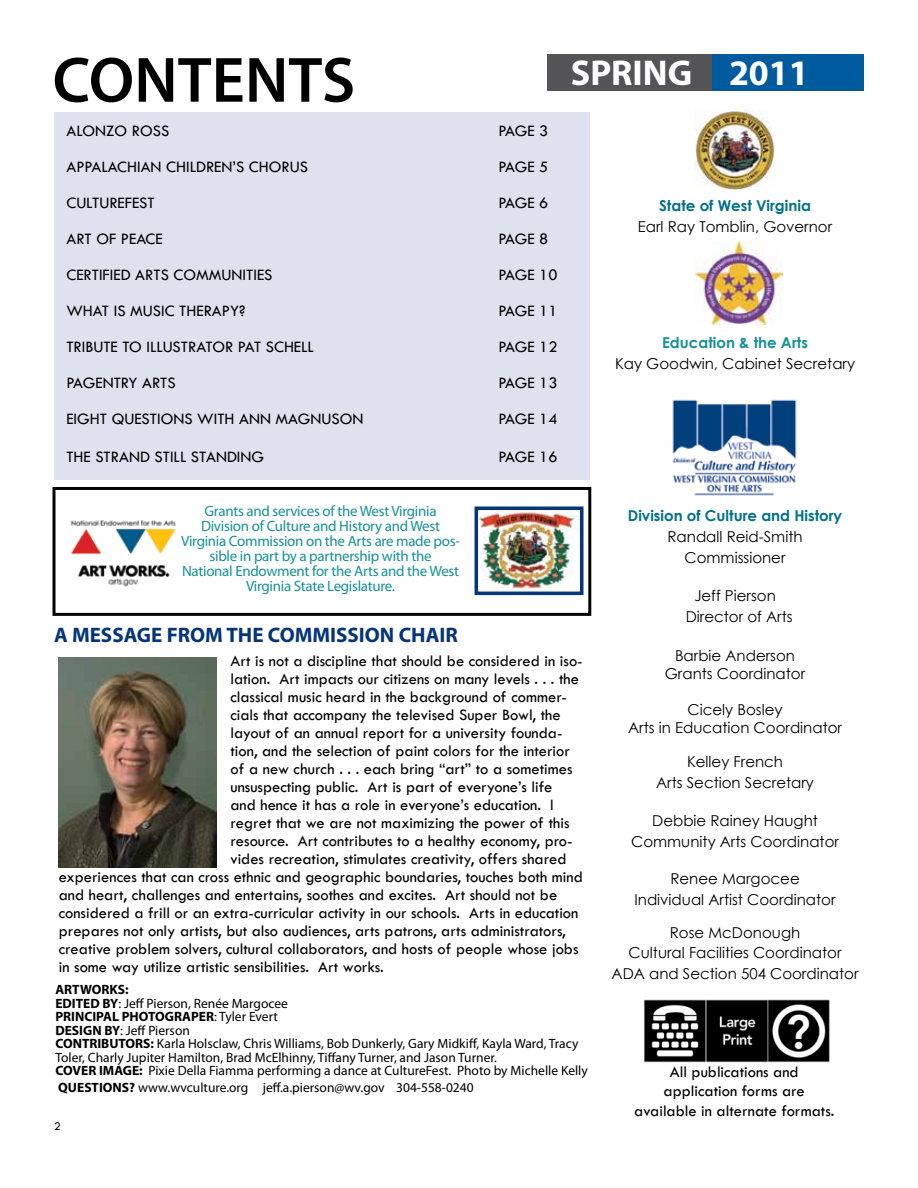
<style>
.page{position:relative;width:918px;height:1188px;background:#fff}
.page>*{position:absolute;margin:0;border:0;box-sizing:border-box;transform-origin:0 0}
.t1{font:600 64.5px "Myriad Pro";color:#000}
.t2{font:700 36px "Myriad Pro";color:#fff}
.t3{font:700 21px "Myriad Pro";color:#06357a}
.t4{font:16.5px/19.5px "Tw Cen";color:#000;text-align:center}
.t5{font:15.15px "Century Gothic";color:#000}
.t6{font:15px/21px "Century Gothic";color:#000;text-align:center}
.t7{font:15px/15px "Myriad Pro";letter-spacing:-.02em;color:#179195;text-align:center}
.t8{font:700 15px "Century Gothic";color:#007189}
.t9{font:700 15px "Century Gothic";color:#179195}
.t10{font:13.5px/13.5px "Myriad Pro";color:#000}
.t11{font:12px "Tw Cen";color:#000}
.s1{font-weight:700}
</style>
<div class="page">
<img style="left:694px;top:110px;width:82px;height:79px">
<div style="left:606px;top:54px;width:258px;height:37px;background:#005b9e"></div>
<div style="left:548px;top:54px;width:164px;height:37px;background:#545456"></div>
<img style="left:696px;top:242px;width:86px;height:82px">
<img style="left:672px;top:399px;width:125px;height:97px">
<img style="left:70px;top:520px;width:106px;height:67px">
<img style="left:59px;top:658px;width:158px;height:210px">
<div style="left:54px;top:112px;width:536px;height:367px;background:#dee2ee"></div>
<img style="left:644px;top:999px;width:186px;height:63px">
<div style="left:52px;top:487px;width:539px;height:129px;border:3px solid #000"></div>
<img style="left:480px;top:511px;width:99px;height:79px">
<div style="left:475px;top:506px;width:109px;height:89px;border:4px solid #06357a"></div>
<h1 class="t1" style="left:52px;top:39px;width:304px">CONTENTS</h1>
<h2 class="t2" style="left:571px;top:49px;width:239px">SPRING 2011</h2>
<p class="t4" style="left:66px;top:121px;width:104px">ALONZO ROSS</p>
<p class="t4" style="left:498px;top:121px;width:52px">PAGE 3</p>
<p class="t4" style="left:66px;top:157px;width:243px">APPALACHIAN CHILDREN’S CHORUS</p>
<p class="t4" style="left:498px;top:157px;width:52px">PAGE 5</p>
<p class="t4" style="left:66px;top:193px;width:90px">CULTUREFEST</p>
<p class="t4" style="left:498px;top:193px;width:52px">PAGE 6</p>
<p class="t4" style="left:66px;top:229px;width:98px">ART OF PEACE</p>
<p class="t4" style="left:498px;top:229px;width:52px">PAGE 8</p>
<p class="t4" style="left:66px;top:265px;width:208px">CERTIFIED ARTS COMMUNITIES</p>
<p class="t4" style="left:498px;top:265px;width:61px">PAGE 10</p>
<p class="t4" style="left:66px;top:301px;width:181px">WHAT IS MUSIC THERAPY?</p>
<p class="t4" style="left:498px;top:301px;width:61px">PAGE 11</p>
<p class="t4" style="left:66px;top:337px;width:249px">TRIBUTE TO ILLUSTRATOR PAT SCHELL</p>
<p class="t4" style="left:498px;top:337px;width:61px">PAGE 12</p>
<p class="t4" style="left:66px;top:373px;width:111px">PAGENTRY ARTS</p>
<p class="t4" style="left:498px;top:373px;width:61px">PAGE 13</p>
<p class="t4" style="left:66px;top:409px;width:299px">EIGHT QUESTIONS WITH ANN MAGNUSON</p>
<p class="t4" style="left:498px;top:409px;width:61px">PAGE 14</p>
<p class="t4" style="left:66px;top:447px;width:199px">THE STRAND STILL STANDING</p>
<p class="t4" style="left:498px;top:447px;width:61px">PAGE 16</p>
<p class="t7" style="left:181px;top:503px;width:280px">Grants and services of the West Virginia Division of Culture and History and West Virginia Commission on the Arts are made pos&shy;sible in part by a partnership with the<br>National Endowment for the Arts and the West Virginia State Legislature.</p>
<p class="t3" style="left:54px;top:622px;width:405px">A MESSAGE FROM THE COMMISSION CHAIR</p>
<p class="t4" style="left:230px;top:651px;width:354px">Art is not a discipline that should be considered in iso-</p>
<p class="t4" style="left:230px;top:669px;width:350px">lation. Art impacts our citizens on many levels . . . the</p>
<p class="t4" style="left:230px;top:687px;width:338px">classical music heard in the background of commer-</p>
<p class="t4" style="left:230px;top:705px;width:332px">cials that accompany the televised Super Bowl, the</p>
<p class="t4" style="left:230px;top:723px;width:334px">layout of an annual report for a university founda-</p>
<p class="t4" style="left:230px;top:741px;width:341px">tion, and the selection of paint colors for the interior</p>
<p class="t4" style="left:230px;top:759px;width:344px">of a new church . . . each bring “art” to a sometimes</p>
<p class="t4" style="left:230px;top:777px;width:324px">unsuspecting public. Art is part of everyone’s life</p>
<p class="t4" style="left:230px;top:795px;width:325px">and hence it has a role in everyone’s education. I</p>
<p class="t4" style="left:230px;top:813px;width:341px">regret that we are not maximizing the power of this</p>
<p class="t4" style="left:230px;top:831px;width:344px">resource. Art contributes to a healthy economy, pro-</p>
<p class="t4" style="left:230px;top:849px;width:338px">vides recreation, stimulates creativity, offers shared</p>
<p class="t4" style="left:59px;top:867px;width:526px">experiences that can cross ethnic and geographic boundaries, touches both mind</p>
<p class="t4" style="left:59px;top:885px;width:500px">and heart, challenges and entertains, soothes and excites. Art should not be</p>
<p class="t4" style="left:59px;top:903px;width:521px">considered a frill or an extra-curricular activity in our schools. Arts in education</p>
<p class="t4" style="left:59px;top:921px;width:509px">prepares not only artists, but also audiences, arts patrons, arts administrators,</p>
<p class="t4" style="left:59px;top:939px;width:521px">creative problem solvers, cultural collaborators, and hosts of people whose jobs</p>
<p class="t4" style="left:59px;top:957px;width:327px">in some way utilize artistic sensibilities. Art works.</p>
<p class="t10" style="left:55px;top:983px;width:534px"><span class="s1">ARTWORKS:<br>EDITED BY</span>: Jeff Pierson, Renée Margocee<br><span class="s1">PRINCIPAL PHOTOGRAPER</span>: Tyler Evert<br><span class="s1">DESIGN BY</span>: Jeff Pierson<br><span class="s1">CONTRIBUTORS:</span> Karla Holsclaw, Chris Williams, Bob Dunkerly, Gary Midkiff, Kayla Ward, Tracy Toler, Charly Jupiter Hamilton, Brad McElhinny, Tiffany Turner, and Jason Turner.<br><span class="s1">COVER IMAGE:</span> Pixie Della Fiamma performing a dance at CultureFest. Photo by Michelle Kelly</p>
<p class="t10" style="left:58px;top:1080px;width:417px"><span class="s1">QUESTIONS?</span> www.wvculture.org jeff.a.pierson@wv.gov 304-558-0240</p>
<p class="t11" style="left:54px;top:1119px;width:8px">2</p>
<p class="t8" style="left:659px;top:194px;width:153px">State of West Virginia</p>
<p class="t6" style="left:638px;top:216px;width:196px">Earl Ray Tomblin, Governor</p>
<p class="t9" style="left:662px;top:331px;width:147px">Education &amp; the Arts</p>
<p class="t6" style="left:615px;top:353px;width:242px">Kay Goodwin, Cabinet Secretary</p>
<p class="t8" style="left:628px;top:504px;width:216px">Division of Culture and History</p>
<p class="t6" style="left:668px;top:526px;width:137px">Randall Reid-Smith<br>Commissioner</p>
<p class="t6" style="left:686px;top:585px;width:108px">Jeff Pierson<br>Director of Arts</p>
<p class="t6" style="left:665px;top:646px;width:142px;line-height:18px">Barbie Anderson<br>Grants Coordinator</p>
<p class="t6" style="left:628px;top:700px;width:216px;line-height:18px">Cicely Bosley<br>Arts in Education Coordinator</p>
<p class="t6" style="left:656px;top:751px;width:159px">Kelley French<br>Arts Section Secretary</p>
<p class="t6" style="left:631px;top:810px;width:209px">Debbie Rainey Haught<br>Community Arts Coordinator</p>
<p class="t6" style="left:635px;top:868px;width:203px">Renee Margocee<br>Individual Artist Coordinator</p>
<p class="t6" style="left:670px;top:922px;width:132px">Rose McDonough</p>
<p class="t5" style="left:629px;top:942px;width:214px">Cultural Facilities Coordinator</p>
<p class="t6" style="left:612px;top:963px;width:249px">ADA and Section 504 Coordinator</p>
<p class="t4" style="left:634px;top:1062px;width:202px">All publications and application forms are available in alternate formats.</p>
</div>
